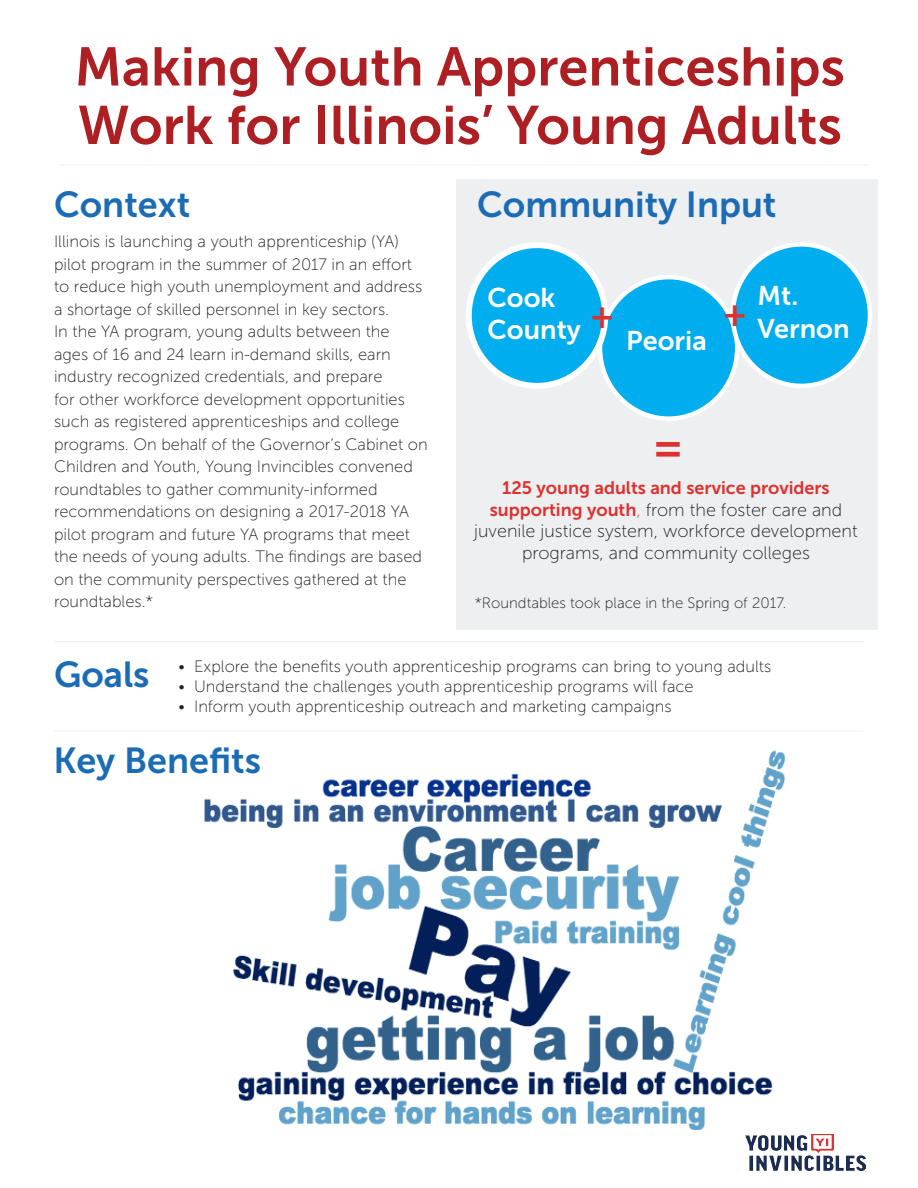
<style>
.page{position:relative;width:918px;height:1188px;background:#fff}
.page>*{position:absolute;margin:0;border:0;box-sizing:border-box;transform-origin:0 0}
.t1{font:54px/58.5px "Museo Sans 700";color:#ad1f22}
.t2{font:48px "Museo Sans 700";color:#de302e}
.t3{font:36px "Museo Sans 700";color:#1b6bb5}
.t4{font:36px "Museo Sans 700";color:#de302e}
.t5{font:27px "Museo Sans 700";color:#fff}
.t6{font:18px/21.6px "Museo Sans 100";color:#231f20;text-align:center}
.t7{font:16.5px/22.5px "Museo Sans 100";color:#231f20}
.t8{font:15px "Museo Sans 100";color:#231f20}
.s1{font-family:"Museo Sans 700";color:#de302e}
.s2{color:#de302e}
</style>
<div class="page">
<div style="left:457px;top:180px;width:421px;height:450px;background:#edeff0"></div>
<div style="left:600px;top:277px;width:137px;height:142px;background:#00aeef;border-radius:50%"></div>
<div style="left:598px;top:275px;width:141px;height:146px;border:4px solid #fff;border-radius:50%"></div>
<div style="left:469px;top:245px;width:136px;height:141px;background:#00aeef;border-radius:50%"></div>
<div style="left:466px;top:242px;width:142px;height:147px;border:6px solid #fff;border-radius:50%"></div>
<div style="left:733px;top:244px;width:137px;height:142px;background:#00aeef;border-radius:50%"></div>
<div style="left:730px;top:242px;width:142px;height:146px;border:4px solid #fff;border-radius:50%"></div>
<img style="left:204px;top:750px;width:660px;height:421px">
<img style="left:746px;top:1134px;width:120px;height:36px">
<hr style="left:54px;top:641px;width:810px;height:1px;background:#eff0f0">
<hr style="left:54px;top:731px;width:810px;height:1px;background:#eff0f0">
<hr style="left:59px;top:165px;width:810px;height:1px;background:#eff0f0">
<p class="t1" style="left:75px;top:38px;width:772px">Making Youth Apprenticeships<br>Work for Illinois’ Young Adults</p>
<p class="t3" style="left:54px;top:185px;width:138px">Context</p>
<p class="t7" style="left:54px;top:231px;width:375px">Illinois is launching a youth apprenticeship (YA) pilot program in the summer of 2017 in an effort to reduce high youth unemployment and address a shortage of skilled personnel in key sectors.<br>In the YA program, young adults between the ages of 16 and 24 learn in-demand skills, earn industry recognized credentials, and prepare<br>for other workforce development opportunities such as registered apprenticeships and college programs. On behalf of the Governor’s Cabinet on Children and Youth, Young Invincibles convened roundtables to gather community-informed recommendations on designing a 2017-2018 YA pilot program and future YA programs that meet the needs of young adults. The findings are based on the community perspectives gathered at the roundtables.*</p>
<p class="t3" style="left:477px;top:185px;width:301px">Community Input</p>
<p class="t5" style="left:758px;top:281px;width:42px">Mt.</p>
<p class="t5" style="left:488px;top:282px;width:69px">Cook</p>
<p class="t5" style="left:488px;top:315px;width:95px">County</p>
<p class="t5" style="left:626px;top:326px;width:82px">Peoria</p>
<p class="t4" style="left:724px;top:294px;width:24px">+</p>
<p class="t4" style="left:591px;top:295px;width:24px">+</p>
<p class="t5" style="left:758px;top:313px;width:94px">Vernon</p>
<p class="t2" style="left:653px;top:420px;width:33px">=</p>
<p class="t6" style="left:474px;top:477px;width:385px"><span class="s1">125 young adults and service providers supporting youth</span><span class="s2">,</span> from the foster care and juvenile justice system, workforce development programs, and community colleges</p>
<p class="t8" style="left:475px;top:595px;width:313px">*Roundtables took place in the Spring of 2017.</p>
<p class="t3" style="left:54px;top:654px;width:97px">Goals</p>
<p class="t7" style="left:178px;top:655px;width:594px">• Explore the benefits youth apprenticeship programs can bring to young adults</p>
<p class="t7" style="left:178px;top:675px;width:517px">• Understand the challenges youth apprenticeship programs will face</p>
<p class="t7" style="left:178px;top:695px;width:495px">• Inform youth apprenticeship outreach and marketing campaigns</p>
<p class="t3" style="left:54px;top:741px;width:209px">Key Benefits</p>
</div>
